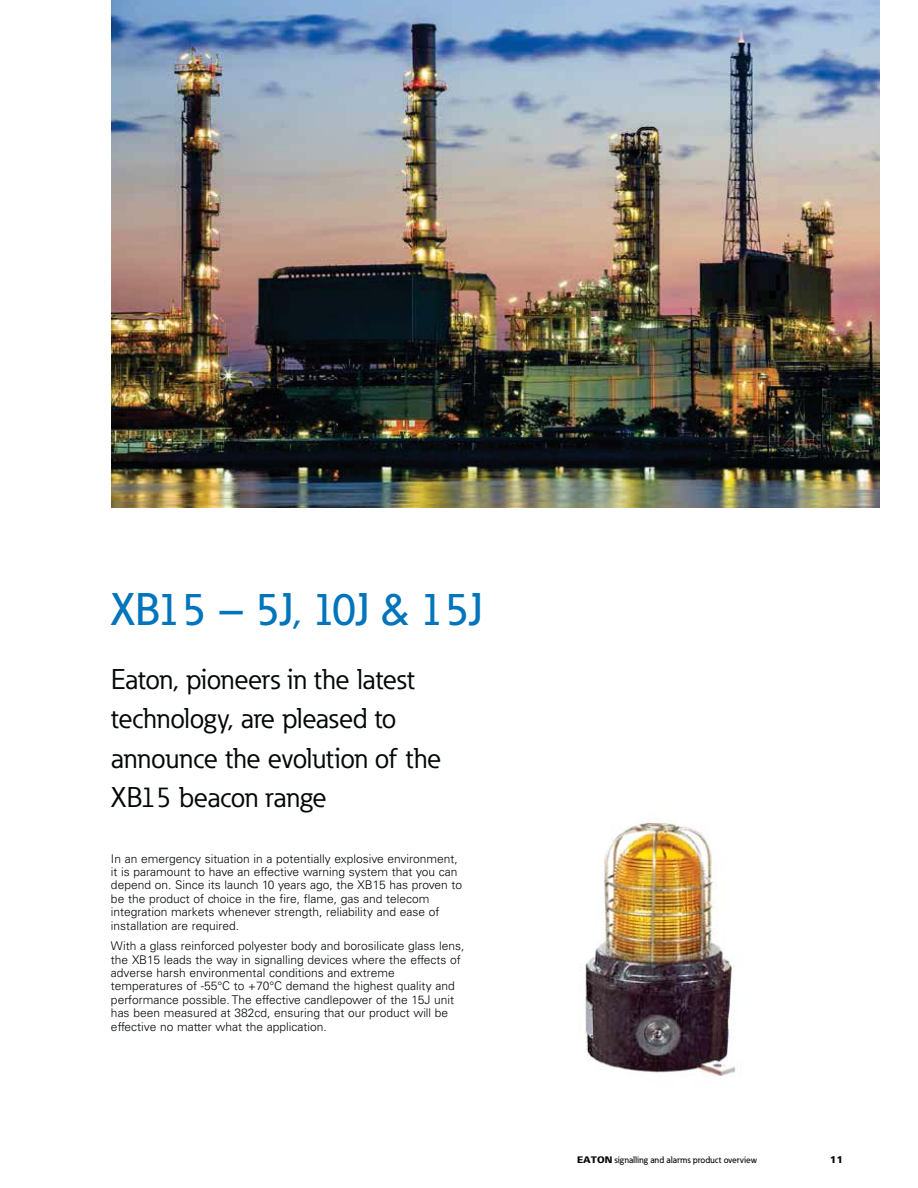
<style>
.page{position:relative;width:918px;height:1188px;background:#fff}
.page>*{position:absolute;margin:0;border:0;box-sizing:border-box;transform-origin:0 0}
.t1{font:500 45.15px "Eaton";color:#0075bc}
.t2{font:28.2px/39.5px "Eaton";letter-spacing:-.01em;color:#030806}
.t3{font:300 12px/13.4px "Univers LT Std";color:#030806}
.t4{font:900 9.9px "Univers 75";color:#030806}
.t5{font:500 9.15px "Eaton";color:#030806}
.s1{font-family:"Univers 75";font-weight:900}
</style>
<div class="page">
<img style="left:585px;top:822px;width:151px;height:254px">
<img style="left:111px;top:0;width:768px;height:508px">
<h1 class="t1" style="left:111px;top:592px;width:374px">XB15 – 5J, 10J &amp; 15J</h1>
<h2 class="t2" style="left:111px;top:662px;width:332px">Eaton, pioneers in the latest technology, are pleased to announce the evolution of the<br>XB15 beacon range</h2>
<p class="t3" style="left:111px;top:852px;width:353px">In an emergency situation in a potentially explosive environment, it is paramount to have an effective warning system that you can depend on. Since its launch 10 years ago, the XB15 has proven to be the product of choice in the fire, flame, gas and telecom integration markets whenever strength, reliability and ease of installation are required.</p>
<p class="t3" style="left:111px;top:940px;width:355px">With a glass reinforced polyester body and borosilicate glass lens, the XB15 leads the way in signalling devices where the effects of adverse harsh environmental conditions and extreme temperatures of -55°C to +70°C demand the highest quality and performance possible. The effective candlepower of the 15J unit has been measured at 382cd, ensuring that our product will be effective no matter what the application.</p>
<p class="t5" style="left:577px;top:1156px;width:181px"><span class="s1">EATON</span> signalling and alarms product overview</p>
<p class="t4" style="left:830px;top:1155px;width:15px">11</p>
</div>
